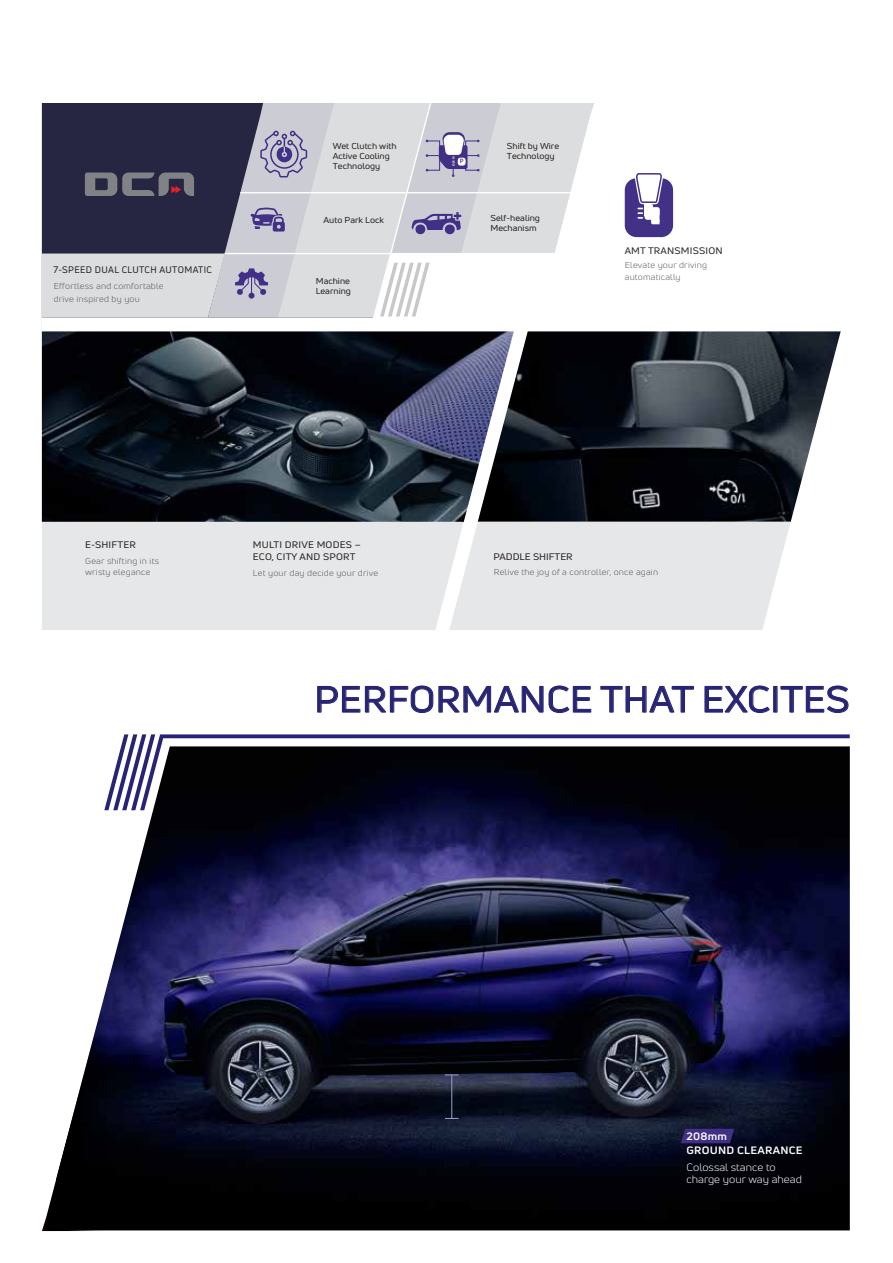
<style>
.page{position:relative;width:893px;height:1263px;background:#fff}
.page>*{position:absolute;margin:0;border:0;box-sizing:border-box;transform-origin:0 0}
.t1{font:36px "Uni Neue";color:#272474;scale:1.1 1}
.t2{font:10.5px/12.5px "Uni Neue";color:#fff;scale:1.1 1}
.t3{font:700 10.5px/13.8px "Uni Neue";letter-spacing:.02em;color:#fff;scale:1.1 1}
.t4{font:9.3px/12.3px "Uni Neue";letter-spacing:.02em;color:#231f20;scale:1.1 1}
.t5{font:9.3px "Uni Neue";letter-spacing:.04em;color:#231f20}
.t6{font:9.3px "Uni Neue";color:#231f20;scale:1.1 1}
.t7{font:8.4px/12.3px "Uni Neue";letter-spacing:.02em;color:#58595b;scale:1.1 1}
.t8{font:8.4px/10.2px "Uni Neue";color:#231f20;scale:1.1 1}
.t9{font:700 3.45px/6.8px "Uni Neue";color:#fff}
</style>
<div class="page">
<svg style="left:155px;top:734px;width:695px;height:12px"></svg>
<svg style="left:121px;top:734px;width:34px;height:12px"></svg>
<svg style="left:317px;top:686px;width:116px;height:27px"></svg>
<svg style="left:439px;top:686px;width:104px;height:26px"></svg>
<svg style="left:549px;top:686px;width:42px;height:27px"></svg>
<svg style="left:600px;top:686px;width:94px;height:26px"></svg>
<svg style="left:705px;top:686px;width:64px;height:27px"></svg>
<div style="left:773px;top:686px;width:4px;height:26px;border:1px solid #272474"></div>
<svg style="left:781px;top:686px;width:67px;height:27px"></svg>
<img style="left:104px;top:746px;width:746px;height:484px">
<hr style="left:451px;top:1075px;width:1px;height:43px;background:#979ecf">
<svg style="left:445px;top:1074px;width:14px;height:1px"></svg>
<svg style="left:445px;top:1118px;width:14px;height:1px"></svg>
<svg style="left:42px;top:984px;width:66px;height:247px"></svg>
<svg style="left:681px;top:1129px;width:53px;height:14px"></svg>
<img style="left:558px;top:331px;width:283px;height:191px">
<div style="left:42px;top:522px;width:749px;height:108px;background:#e6e7e8"></div>
<img style="left:42px;top:331px;width:330px;height:191px">
<svg style="left:334px;top:103px;width:260px;height:215px;fill:#dcddde"></svg>
<hr style="left:240px;top:192px;width:332px;height:1px;background:#fff">
<hr style="left:224px;top:253px;width:334px;height:1px;background:#fff">
<div style="left:625px;top:178px;width:48px;height:59px;background:#423186;border-radius:12px"></div>
<svg style="left:635px;top:173px;width:29px;height:51px"></svg>
<svg style="left:42px;top:103px;width:292px;height:215px;background:#7f7e90"></svg>
<svg style="left:372px;top:103px;width:186px;height:527px"></svg>
<div style="left:458px;top:158px;width:8px;height:8px;background:#fff;border-radius:3px"></div>
<p class="t5" style="left:54px;top:264px;width:160px">7-SPEED DUAL CLUTCH AUTOMATIC</p>
<p class="t7" style="left:54px;top:280px;width:101px">Effortless and comfortable drive inspired by you</p>
<p class="t8" style="left:333px;top:140px;width:60px">Wet Clutch with<br>Active Cooling<br>Technology</p>
<p class="t8" style="left:324px;top:215px;width:56px">Auto Park Lock</p>
<p class="t8" style="left:316px;top:275px;width:34px">Machine<br>Learning</p>
<p class="t9" style="left:452px;top:158px;width:4px">N</p>
<p class="t9" style="left:453px;top:155px;width:13px">R<br>D <sup>P</sup></p>
<p class="t8" style="left:507px;top:141px;width:49px">Shift by Wire<br>Technology</p>
<p class="t8" style="left:490px;top:213px;width:47px">Self-healing<br>Mechanism</p>
<p class="t4" style="left:625px;top:244px;width:91px">AMT TRANSMISSION</p>
<p class="t7" style="left:625px;top:258px;width:76px">Elevate your driving automatically</p>
<p class="t4" style="left:85px;top:538px;width:48px">E-SHIFTER</p>
<p class="t7" style="left:85px;top:556px;width:69px;line-height:10.9px">Gear shifting in its wristy elegance</p>
<p class="t4" style="left:253px;top:538px;width:100px">MULTI DRIVE MODES –<br>ECO, CITY AND SPORT</p>
<p class="t7" style="left:253px;top:566px;width:115px">Let your day decide your drive</p>
<p class="t6" style="left:494px;top:551px;width:73px">PADDLE SHIFTER</p>
<p class="t7" style="left:494px;top:566px;width:151px">Relive the joy of a controller, once again</p>
<h1 class="t1" style="left:314px;top:677px;width:488px">PERFORMANCE THAT EXCITES</h1>
<p class="t3" style="left:686px;top:1129px;width:107px">208mm<br>GROUND CLEARANCE</p>
<p class="t2" style="left:686px;top:1160px;width:106px">Colossal stance to charge your way ahead</p>
</div>
